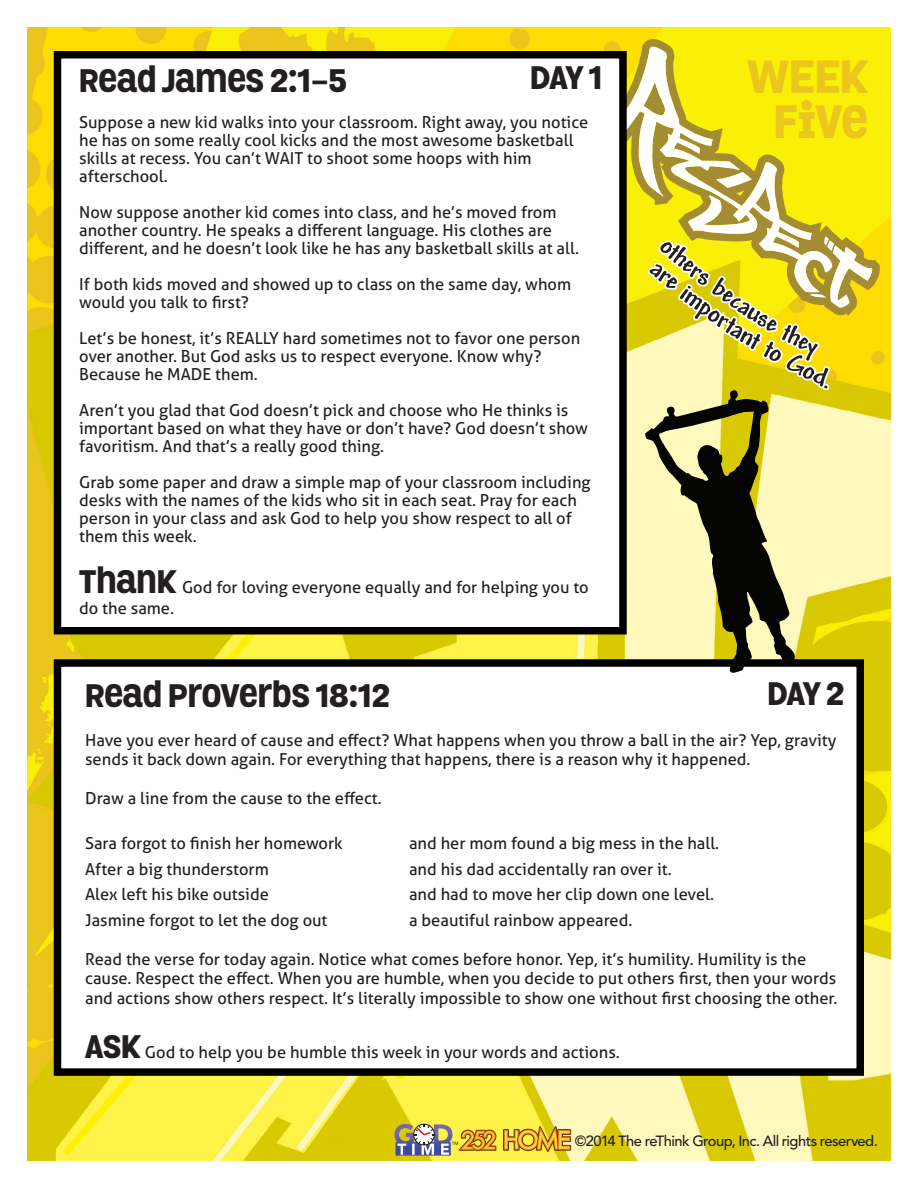
<style>
.page{position:relative;width:918px;height:1188px;background:#fff}
.page>*{position:absolute;margin:0;border:0;box-sizing:border-box;transform-origin:0 0}
.t1{font:800 45px/45px "Grota";color:#ebc61c;text-align:center}
.t2{font:800 31.5px "Grota";color:#231f20}
.t3{font:16.5px/18px "Aller";color:#231f20}
.t4{font:500 14.7px "Avenir LT Std";letter-spacing:-.04em;color:#231f20}
.s1{font-family:"Grota";font-weight:800;font-size:31.5px}
</style>
<div class="page">
<img style="left:27px;top:27px;width:864px;height:1134px">
<svg style="left:606px;top:38px;width:234px;height:262px;background:#f6e907"></svg>
<svg style="left:617px;top:45px;width:215px;height:248px;fill:#faef06"></svg>
<div style="left:54px;top:51px;width:573px;height:583px;background:#fff;border:8px solid #000"></div>
<svg style="left:503px;top:1126px;width:68px;height:26px;background:#d9aa31"></svg>
<svg style="left:394px;top:1124px;width:102px;height:32px;background:#bba96d"></svg>
<div style="left:54px;top:659px;width:810px;height:417px;background:#fff;border:8px solid #000"></div>
<svg style="left:645px;top:225px;width:235px;height:448px;background:#cbc165"></svg>
<p class="t2" style="left:79px;top:56px;width:269px">READ JAMES 2:1-5</p>
<p class="t3" style="left:79px;top:113px;width:510px">Suppose a new kid walks into your classroom. Right away, you notice he has on some really cool kicks and the most awesome basketball skills at recess. You can’t WAIT to shoot some hoops with him afterschool.</p>
<p class="t3" style="left:79px;top:203px;width:501px">Now suppose another kid comes into class, and he’s moved from another country. He speaks a different language. His clothes are different, and he doesn’t look like he has any basketball skills at all.</p>
<p class="t3" style="left:79px;top:275px;width:494px">If both kids moved and showed up to class on the same day, whom would you talk to first?</p>
<p class="t3" style="left:79px;top:329px;width:503px">Let’s be honest, it’s REALLY hard sometimes not to favor one person over another. But God asks us to respect everyone. Know why?<br>Because he MADE them.</p>
<p class="t3" style="left:79px;top:401px;width:510px">Aren’t you glad that God doesn’t pick and choose who He thinks is important based on what they have or don’t have? God doesn’t show favoritism. And that’s a really good thing.</p>
<p class="t3" style="left:79px;top:473px;width:513px">Grab some paper and draw a simple map of your classroom including desks with the names of the kids who sit in each seat. Pray for each person in your class and ask God to help you show respect to all of them this week.</p>
<p class="t3" style="left:79px;top:577px;width:511px;line-height:21px"><span class="s1">THANK</span> God for loving everyone equally and for helping you to do the same.</p>
<p class="t2" style="left:530px;top:53px;width:74px">DAY 1</p>
<h1 class="t1" style="left:748px;top:54px;width:122px">WEEK<br>FIVE</h1>
<p class="t2" style="left:85px;top:671px;width:306px">READ PROVERBS 18:12</p>
<p class="t3" style="left:85px;top:730px;width:753px;line-height:19.5px">Have you ever heard of cause and effect? What happens when you throw a ball in the air? Yep, gravity sends it back down again. For everything that happens, there is a reason why it happened.</p>
<p class="t3" style="left:85px;top:790px;width:298px">Draw a line from the cause to the effect.</p>
<p class="t3" style="left:85px;top:835px;width:259px">Sara forgot to finish her homework</p>
<p class="t3" style="left:409px;top:835px;width:312px">and her mom found a big mess in the hall.</p>
<p class="t3" style="left:85px;top:860px;width:185px">After a big thunderstorm</p>
<p class="t3" style="left:409px;top:860px;width:264px">and his dad accidentally ran over it.</p>
<p class="t3" style="left:85px;top:886px;width:185px">Alex left his bike outside</p>
<p class="t3" style="left:409px;top:886px;width:306px">and had to move her clip down one level.</p>
<p class="t3" style="left:85px;top:911px;width:244px">Jasmine forgot to let the dog out</p>
<p class="t3" style="left:409px;top:911px;width:225px">a beautiful rainbow appeared.</p>
<p class="t3" style="left:85px;top:949px;width:754px;line-height:19.5px">Read the verse for today again. Notice what comes before honor. Yep, it’s humility. Humility is the cause. Respect the effect. When you are humble, when you decide to put others first, then your words and actions show others respect. It’s literally impossible to show one without first choosing the other.</p>
<p class="t3" style="left:85px;top:1043px;width:536px"><span class="s1">ASK</span> God to help you be humble this week in your words and actions.</p>
<p class="t2" style="left:767px;top:669px;width:78px">DAY 2</p>
<p class="t4" style="left:575px;top:1133px;width:304px">©2014 The reThink Group, Inc. All rights reserved.</p>
</div>
